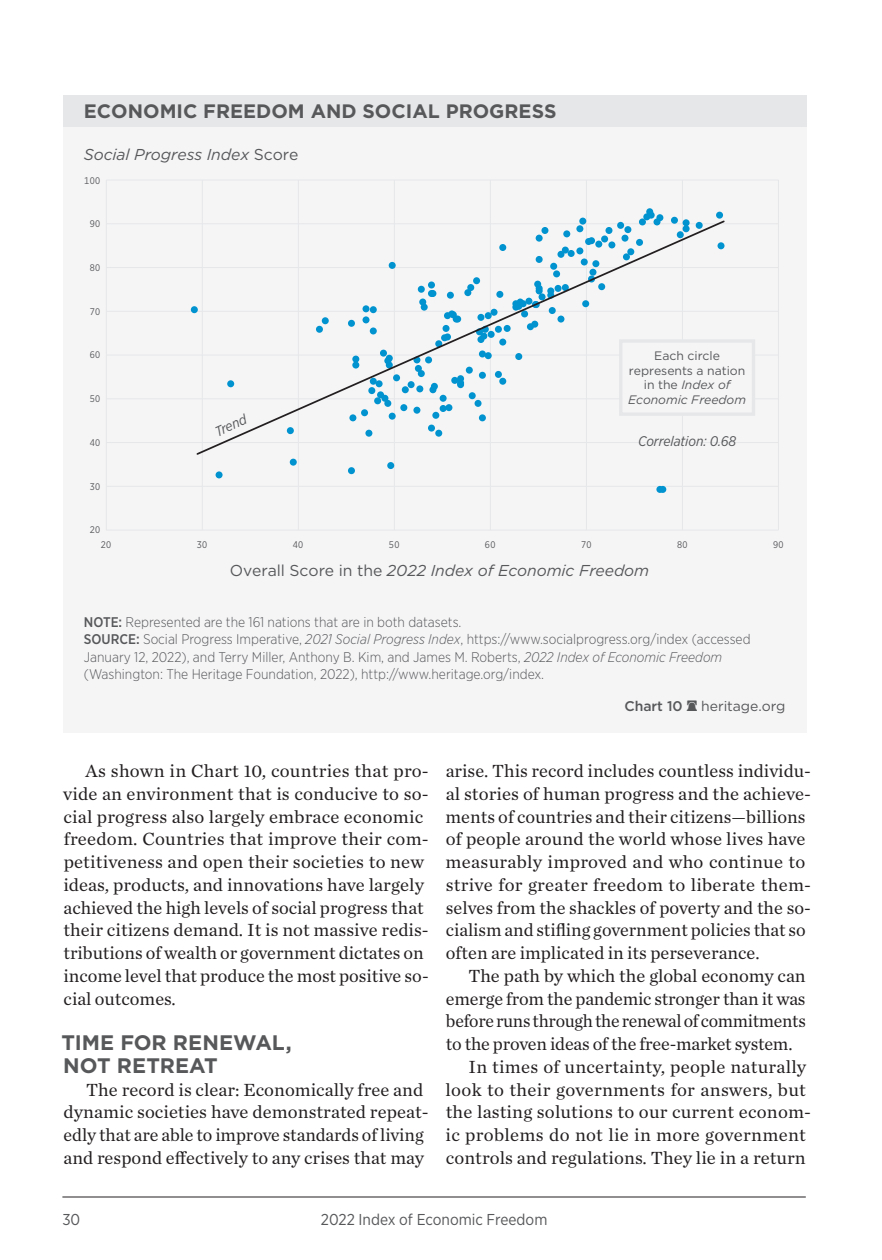
<style>
.page{position:relative;width:882px;height:1260px;background:#fff}
.page>*{position:absolute;margin:0;border:0;box-sizing:border-box;transform-origin:0 0}
.Body_Text___H1{font:700 21px/22.8px "Gotham";color:#57585a}
.t1{font:700 19.43px "Gotham";color:#57585a}
.Body_Text{font:18.38px/22.8px "Chronicle Text G1";letter-spacing:.005em;color:#231f20}
.t2{font:italic 15.75px "Gotham";letter-spacing:-.005em;color:#57585a}
.t3{font:15.75px "Gotham Narrow";color:#57585a}
.t4{font:300 14px/17.5px "Gotham Narrow";color:#57585a}
.t5{font:italic 14px "Gotham Narrow";letter-spacing:-.005em;color:#57585a}
.t6{font:14px "Gotham";letter-spacing:-.005em;color:#57585a}
.t7{font:12.25px/14.7px "Gotham";letter-spacing:-.005em;color:#57585a;text-align:center}
.t8{font:9.62px "Gotham Narrow";letter-spacing:.03em;color:#57585a}
.s1{font-style:normal}
.s2{font-style:italic}
.s3{font-weight:500}
.s4{font-family:"THF";font-size:10.5px}
</style>
<div class="page">
<hr style="left:62px;top:1197px;width:744px;height:1px;background:#231f20">
<div style="left:63px;top:127px;width:744px;height:605px;background:#f5f5f6"></div>
<div style="left:63px;top:95px;width:744px;height:32px;background:#e6e7e9"></div>
<hr style="left:106px;top:180px;width:672px;height:1px;background:#e6e7e9">
<hr style="left:106px;top:223px;width:672px;height:1px;background:#e6e7e9">
<hr style="left:106px;top:267px;width:672px;height:1px;background:#e6e7e9">
<hr style="left:106px;top:311px;width:672px;height:1px;background:#e6e7e9">
<hr style="left:106px;top:355px;width:672px;height:1px;background:#e6e7e9">
<hr style="left:106px;top:398px;width:672px;height:1px;background:#e6e7e9">
<hr style="left:106px;top:442px;width:672px;height:1px;background:#e6e7e9">
<hr style="left:106px;top:486px;width:672px;height:1px;background:#e6e7e9">
<hr style="left:106px;top:530px;width:672px;height:1px;background:#e6e7e9">
<hr style="left:778px;top:180px;width:1px;height:350px;background:#e6e7e9">
<hr style="left:682px;top:180px;width:1px;height:350px;background:#e6e7e9">
<hr style="left:586px;top:180px;width:1px;height:350px;background:#e6e7e9">
<hr style="left:490px;top:180px;width:1px;height:350px;background:#e6e7e9">
<hr style="left:394px;top:180px;width:1px;height:350px;background:#e6e7e9">
<hr style="left:298px;top:180px;width:1px;height:350px;background:#e6e7e9">
<hr style="left:202px;top:180px;width:1px;height:350px;background:#e6e7e9">
<hr style="left:106px;top:180px;width:1px;height:350px;background:#e6e7e9">
<div style="left:643px;top:213px;width:7px;height:7px;background:#0093d0;border-radius:50%"></div>
<div style="left:348px;top:467px;width:7px;height:7px;background:#0093d0;border-radius:50%"></div>
<div style="left:387px;top:462px;width:7px;height:7px;background:#0093d0;border-radius:50%"></div>
<div style="left:191px;top:306px;width:7px;height:7px;background:#0093d0;border-radius:50%"></div>
<svg style="left:656px;top:486px;width:7px;height:7px"></svg>
<div style="left:290px;top:459px;width:7px;height:7px;background:#0093d0;border-radius:50%"></div>
<div style="left:659px;top:486px;width:7px;height:7px;background:#0093d0;border-radius:50%"></div>
<div style="left:648px;top:212px;width:7px;height:7px;background:#0093d0;border-radius:50%"></div>
<div style="left:579px;top:218px;width:7px;height:7px;background:#0093d0;border-radius:50%"></div>
<div style="left:671px;top:217px;width:7px;height:7px;background:#0093d0;border-radius:50%"></div>
<div style="left:646px;top:208px;width:7px;height:7px;background:#0093d0;border-radius:50%"></div>
<div style="left:216px;top:471px;width:7px;height:7px;background:#0093d0;border-radius:50%"></div>
<div style="left:656px;top:214px;width:7px;height:7px;background:#0093d0;border-radius:50%"></div>
<div style="left:716px;top:212px;width:7px;height:7px;background:#0093d0;border-radius:50%"></div>
<svg style="left:195px;top:219px;width:530px;height:236px"></svg>
<div style="left:621px;top:341px;width:133px;height:73px;background:#f5f5f6"></div>
<div style="left:619px;top:339px;width:136px;height:77px;border:3px solid #e6e7e9"></div>
<p class="t1" style="left:84px;top:98px;width:474px">ECONOMIC FREEDOM AND SOCIAL PROGRESS</p>
<p class="t2" style="left:84px;top:144px;width:216px">Social Progress Index <span class="s1">Score</span></p>
<p class="t8" style="left:84px;top:174px;width:17px">100</p>
<p class="t8" style="left:90px;top:218px;width:12px">90</p>
<p class="t8" style="left:90px;top:262px;width:12px">80</p>
<p class="t8" style="left:90px;top:305px;width:12px">70</p>
<p class="t8" style="left:90px;top:349px;width:12px">60</p>
<p class="t8" style="left:90px;top:393px;width:12px">50</p>
<p class="t8" style="left:90px;top:437px;width:12px">40</p>
<p class="t8" style="left:90px;top:480px;width:12px">30</p>
<p class="t8" style="left:90px;top:524px;width:12px">20</p>
<p class="t5" style="left:212px;top:424px;width:35px;rotate:-24deg">Trend</p>
<p class="t7" style="left:628px;top:348px;width:119px">Each circle represents a nation in the <span class="s2">Index of<br>Economic Freedom</span></p>
<p class="t5" style="left:638px;top:433px;width:100px">Correlation: 0.68</p>
<p class="t8" style="left:101px;top:539px;width:12px">20</p>
<p class="t8" style="left:197px;top:539px;width:12px">30</p>
<p class="t8" style="left:293px;top:539px;width:12px">40</p>
<p class="t8" style="left:389px;top:539px;width:12px">50</p>
<p class="t8" style="left:485px;top:539px;width:12px">60</p>
<p class="t8" style="left:581px;top:539px;width:12px">70</p>
<p class="t8" style="left:677px;top:539px;width:12px">80</p>
<p class="t8" style="left:773px;top:539px;width:12px">90</p>
<p class="t2" style="left:230px;top:561px;width:421px"><span class="s1">Overall Score in the</span> 2022 Index of Economic Freedom</p>
<p class="t4" style="left:84px;top:613px;width:668px"><span class="s3">NOTE:</span> Represented are the 161 nations that are in both datasets.<br><span class="s3">SOURCE:</span> Social Progress Imperative, <span class="s2">2021 Social Progress Index</span>, https://www.socialprogress.org/index (accessed January 12, 2022), and Terry Miller, Anthony B. Kim, and James M. Roberts, <span class="s2">2022 Index of Economic Freedom </span>(Washington: The Heritage Foundation, 2022), http://www.heritage.org/index.</p>
<p class="t6" style="left:625px;top:697px;width:163px"><span class="s3">Chart 10</span> <span class="s4">A</span> heritage.org</p>
<p class="Body_Text" style="left:63px;top:758px;width:367px;text-indent:22px">As shown in Chart 10, countries that pro&shy;vide an environment that is conducive to so&shy;cial progress also largely embrace economic freedom. Countries that improve their com&shy;petitiveness and open their societies to new ideas, products, and innovations have largely achieved the high levels of social progress that their citizens demand. It is not massive redis&shy;tributions of wealth or government dictates on income level that produce the most positive so&shy;cial outcomes.</p>
<p class="Body_Text___H1" style="left:62px;top:1031px;width:232px">TIME FOR RENEWAL,<br>NOT RETREAT</p>
<p class="Body_Text" style="left:64px;top:1077px;width:367px;text-indent:23px">The record is clear: Economically free and dynamic societies have demonstrated repeat&shy;edly that are able to improve standards of living and respond effectively to any crises that may</p>
<p class="Body_Text" style="left:446px;top:758px;width:367px">arise. This record includes countless individu&shy;al stories of human progress and the achieve&shy;ments of countries and their citizens—billions of people around the world whose lives have measurably improved and who continue to strive for greater freedom to liberate them&shy;selves from the shackles of poverty and the so&shy;cialism and stifling government policies that so often are implicated in its perseverance.</p>
<p class="Body_Text" style="left:446px;top:963px;width:362px;text-align:justify;text-indent:23px">The path by which the global economy can emerge from the pandemic stronger than it was before runs through the renewal of commitments to the proven ideas of the free-market system.</p>
<p class="Body_Text" style="left:446px;top:1054px;width:367px;text-indent:23px">In times of uncertainty, people naturally look to their governments for answers, but the lasting solutions to our current econom&shy;ic problems do not lie in more government controls and regulations. They lie in a return</p>
<p class="t3" style="left:62px;top:1209px;width:19px">30</p>
<p class="t3" style="left:321px;top:1209px;width:228px">2022 Index of Economic Freedom</p>
</div>
